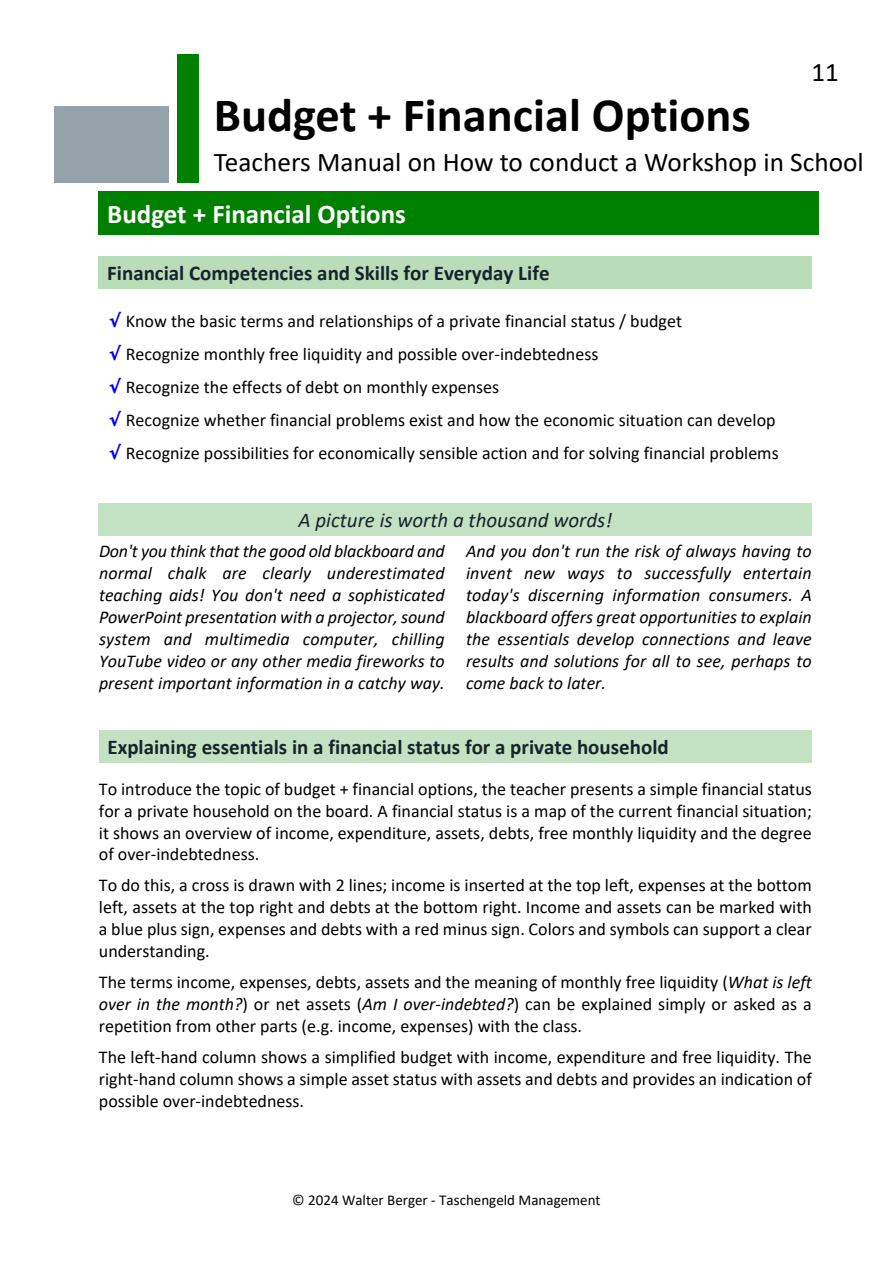
<style>
.page{position:relative;width:893px;height:1263px;background:#fff}
.page>*{position:absolute;margin:0;border:0;box-sizing:border-box;transform-origin:0 0}
.t1{font:700 48px "Calibri";color:#000}
.t2{font:27px "Calibri";color:#000}
.t3{font:700 27px "Calibri";color:#fff}
.t4{font:700 21px "Calibri";color:#17232b}
.t5{font:italic 21px "Calibri";color:#17232b}
.t6{font:18px/22px "Calibri";color:#000;text-align:justify}
.t7{font:italic 18px/22px "Calibri";color:#000;text-align:justify}
.t8{font:15px "Calibri";color:#000}
.s1{font-family:"Grilled Cheese BTN";color:#00f}
.s2{font-style:italic}
</style>
<div class="page">
<div style="left:99px;top:192px;width:720px;height:43px;background:#008000"></div>
<div style="left:99px;top:256px;width:713px;height:32px;background:#b9dcb9"></div>
<div style="left:99px;top:503px;width:713px;height:32px;background:#c3e1c3"></div>
<div style="left:99px;top:730px;width:713px;height:32px;background:#c3e1c3"></div>
<div style="left:54px;top:106px;width:115px;height:77px;background:#96a2aa"></div>
<div style="left:178px;top:54px;width:21px;height:129px;background:#008000"></div>
<h1 class="t1" style="left:214px;top:95px;width:538px">Budget + Financial Options</h1>
<h2 class="t2" style="left:812px;top:61px;width:29px">11</h2>
<h2 class="t2" style="left:214px;top:151px;width:651px">Teachers Manual on How to conduct a Workshop in School</h2>
<h2 class="t3" style="left:107px;top:203px;width:300px">Budget + Financial Options</h2>
<p class="t4" style="left:107px;top:264px;width:444px">Financial Competencies and Skills for Everyday Life</p>
<p class="t6" style="left:109px;top:306px;width:671px;line-height:33px;text-align:left"><span class="s1">√</span> Know the basic terms and relationships of a private financial status / budget<br><span class="s1">√</span> Recognize monthly free liquidity and possible over-indebtedness<br><span class="s1">√</span> Recognize the effects of debt on monthly expenses<br><span class="s1">√</span> Recognize whether financial problems exist and how the economic situation can develop <span class="s1">√</span> Recognize possibilities for economically sensible action and for solving financial problems</p>
<p class="t5" style="left:299px;top:511px;width:315px">A picture is worth a thousand words!</p>
<p class="t7" style="left:99px;top:541px;width:347px">Don't you think that the good old blackboard and normal chalk are clearly underestimated teaching aids! You don't need a sophisticated PowerPoint presentation with a projector, sound system and multimedia computer, chilling YouTube video or any other media fireworks to present important information in a catchy way.</p>
<p class="t7" style="left:466px;top:541px;width:347px">And you don't run the risk of always having to invent new ways to successfully entertain today's discerning information consumers. A blackboard offers great opportunities to explain the essentials develop connections and leave results and solutions for all to see, perhaps to come back to later.</p>
<p class="t4" style="left:107px;top:738px;width:563px">Explaining essentials in a financial status for a private household</p>
<p class="t6" style="left:99px;top:779px;width:714px">To introduce the topic of budget + financial options, the teacher presents a simple financial status for a private household on the board. A financial status is a map of the current financial situation; it shows an overview of income, expenditure, assets, debts, free monthly liquidity and the degree of over-indebtedness.</p>
<p class="t6" style="left:99px;top:876px;width:714px">To do this, a cross is drawn with 2 lines; income is inserted at the top left, expenses at the bottom left, assets at the top right and debts at the bottom right. Income and assets can be marked with a blue plus sign, expenses and debts with a red minus sign. Colors and symbols can support a clear understanding.</p>
<p class="t6" style="left:99px;top:973px;width:714px">The terms income, expenses, debts, assets and the meaning of monthly free liquidity (<span class="s2">What is left over in the month?</span>) or net assets (<span class="s2">Am I over-indebted?</span>) can be explained simply or asked as a repetition from other parts (e.g. income, expenses) with the class.</p>
<p class="t6" style="left:99px;top:1048px;width:714px">The left-hand column shows a simplified budget with income, expenditure and free liquidity. The right-hand column shows a simple asset status with assets and debts and provides an indication of possible over-indebtedness.</p>
<p class="t8" style="left:292px;top:1194px;width:310px">© 2024 Walter Berger - Taschengeld Management</p>
</div>
